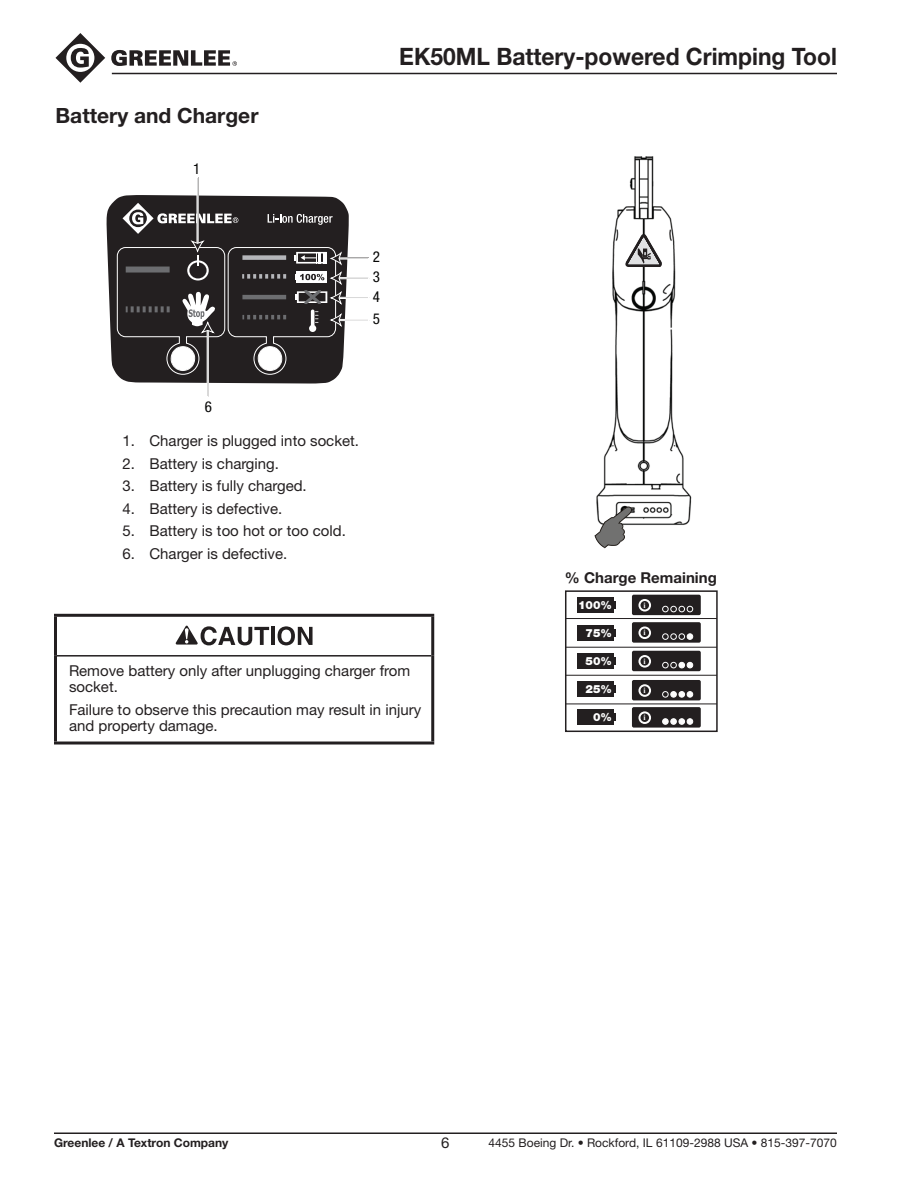
<style>
.page{position:relative;width:918px;height:1188px;background:#fff}
.page>*{position:absolute;margin:0;border:0;box-sizing:border-box;transform-origin:0 0}
.t1{font:700 24px "Helvetica Neue LT Std";color:#231f20;scale:.95 1}
.Subhead___Body_Copy{font:700 21px "Helvetica Neue LT Std";color:#231f20}
.Body_Copy_w__s{font:15px "Helvetica Neue LT Std";color:#231f20}
.Body_Copy{font:15px/16.5px "Helvetica Neue LT Std";color:#231f20}
.t2{font:700 15px "Helvetica Neue LT Std";color:#231f20}
.t3{font:condensed 15px/19.6px "Helvetica Neue LT Std";color:#050504;text-align:justify}
.t4{font:12px "Helvetica Neue LT Std";color:#231f20}
.t5{font:700 12px "Helvetica Neue LT Std";color:#231f20}
.t6{font:900 11.25px "Helvetica Neue LT Std";color:#fff}
.t7{font:700 7.8px "Times New Roman";color:#fcfcfc}
</style>
<div class="page">
<svg style="left:56px;top:33px;width:49px;height:50px"></svg>
<svg style="left:111px;top:50px;width:126px;height:16px"></svg>
<hr style="left:112px;top:73px;width:725px;height:1px;background:#231f20">
<hr style="left:54px;top:1132px;width:783px;height:2px;background:#231f20">
<img style="left:596px;top:156px;width:96px;height:369px">
<svg style="left:625px;top:234px;width:37px;height:33px"></svg>
<div style="left:632px;top:595px;width:69px;height:20px;background:#231f20;border-radius:2px"></div>
<svg style="left:679px;top:606px;width:14px;height:6px"></svg>
<svg style="left:670px;top:606px;width:7px;height:6px"></svg>
<svg style="left:662px;top:606px;width:7px;height:6px"></svg>
<svg style="left:638px;top:599px;width:13px;height:13px"></svg>
<div style="left:632px;top:622px;width:69px;height:21px;background:#231f20;border-radius:2px"></div>
<svg style="left:638px;top:626px;width:13px;height:13px"></svg>
<svg style="left:687px;top:633px;width:6px;height:7px"></svg>
<svg style="left:679px;top:633px;width:6px;height:7px"></svg>
<div style="left:670px;top:633px;width:7px;height:7px;background:#231f20;border:1px solid #fff;border-radius:50%"></div>
<div style="left:662px;top:633px;width:7px;height:7px;background:#231f20;border:1px solid #fff;border-radius:50%"></div>
<div style="left:632px;top:651px;width:69px;height:20px;background:#231f20;border-radius:2px"></div>
<svg style="left:638px;top:655px;width:13px;height:13px"></svg>
<svg style="left:679px;top:662px;width:14px;height:6px"></svg>
<svg style="left:670px;top:662px;width:7px;height:6px"></svg>
<svg style="left:662px;top:662px;width:7px;height:6px"></svg>
<div style="left:632px;top:680px;width:69px;height:20px;background:#231f20;border-radius:2px"></div>
<svg style="left:638px;top:684px;width:13px;height:13px"></svg>
<svg style="left:687px;top:691px;width:6px;height:7px"></svg>
<svg style="left:679px;top:691px;width:6px;height:7px"></svg>
<div style="left:670px;top:691px;width:7px;height:7px;background:#fcfcfc;border:1px solid #fff;border-radius:50%"></div>
<div style="left:662px;top:691px;width:7px;height:7px;background:#231f20;border:1px solid #fff;border-radius:50%"></div>
<div style="left:632px;top:707px;width:69px;height:21px;background:#231f20;border-radius:2px"></div>
<svg style="left:638px;top:711px;width:13px;height:13px"></svg>
<svg style="left:687px;top:718px;width:6px;height:7px"></svg>
<svg style="left:679px;top:718px;width:6px;height:7px"></svg>
<div style="left:670px;top:718px;width:7px;height:7px;background:#fcfcfc;border:1px solid #fff;border-radius:50%"></div>
<div style="left:662px;top:718px;width:7px;height:7px;background:#fcfcfc;border:1px solid #fff;border-radius:50%"></div>
<div style="left:577px;top:597px;width:36px;height:15px;background:#231f20"></div>
<svg style="left:613px;top:601px;width:3px;height:8px"></svg>
<div style="left:577px;top:625px;width:36px;height:15px;background:#231f20"></div>
<svg style="left:613px;top:629px;width:3px;height:8px"></svg>
<div style="left:577px;top:653px;width:36px;height:15px;background:#231f20"></div>
<svg style="left:613px;top:657px;width:3px;height:8px"></svg>
<div style="left:577px;top:681px;width:36px;height:15px;background:#231f20"></div>
<svg style="left:613px;top:685px;width:3px;height:8px"></svg>
<div style="left:577px;top:710px;width:36px;height:15px;background:#231f20"></div>
<svg style="left:613px;top:713px;width:3px;height:8px"></svg>
<div style="left:565px;top:590px;width:153px;height:142px;border:2px solid #231f20"></div>
<hr style="left:566px;top:704px;width:151px;height:1px;background:#231f20">
<hr style="left:566px;top:675px;width:151px;height:1px;background:#231f20">
<hr style="left:566px;top:647px;width:151px;height:1px;background:#231f20">
<hr style="left:566px;top:618px;width:151px;height:1px;background:#231f20">
<svg style="left:595px;top:506px;width:37px;height:42px"></svg>
<svg style="left:106px;top:195px;width:243px;height:189px;background:#4a4647"></svg>
<svg style="left:268px;top:214px;width:65px;height:11px"></svg>
<svg style="left:123px;top:203px;width:115px;height:31px;background:#555252"></svg>
<div style="left:197px;top:177px;width:1px;height:67px;border:1px solid #fff"></div>
<div style="left:207px;top:329px;width:2px;height:68px;border:1px solid #fff"></div>
<div style="left:338px;top:258px;width:31px;height:1px;border:1px solid #fff"></div>
<div style="left:338px;top:277px;width:31px;height:2px;border:1px solid #fff"></div>
<div style="left:338px;top:297px;width:31px;height:2px;border:1px solid #fff"></div>
<div style="left:338px;top:319px;width:31px;height:2px;border:1px solid #fff"></div>
<svg style="left:117px;top:240px;width:225px;height:135px;background:#403d3e"></svg>
<hr style="left:54px;top:614px;width:380px;height:3px;background:#231f20">
<hr style="left:54px;top:617px;width:3px;height:39px;background:#231f20">
<hr style="left:431px;top:617px;width:3px;height:39px;background:#231f20">
<hr style="left:54px;top:656px;width:3px;height:86px;background:#231f20">
<hr style="left:431px;top:656px;width:3px;height:86px;background:#231f20">
<hr style="left:54px;top:742px;width:380px;height:3px;background:#231f20">
<hr style="left:57px;top:655px;width:374px;height:2px;background:#231f20">
<hr style="left:271px;top:627px;width:4px;height:18px;background:#231f20">
<svg style="left:278px;top:626px;width:35px;height:19px"></svg>
<svg style="left:176px;top:626px;width:93px;height:19px"></svg>
<p class="Subhead___Body_Copy" style="left:56px;top:103px;width:205px">Battery and Charger</p>
<p class="t3" style="left:193px;top:159px;width:9px">1</p>
<h1 class="t1" style="left:399px;top:42px;width:462px">EK50ML Battery-powered Crimping Tool</h1>
<p class="t3" style="left:373px;top:247px;width:9px">2<br>3<br>4</p>
<p class="t3" style="left:373px;top:309px;width:9px">5</p>
<p class="t3" style="left:205px;top:397px;width:9px">6</p>
<p class="Body_Copy_w__s" style="left:122px;top:432px;width:238px">1. Charger is plugged into socket.</p>
<p class="Body_Copy_w__s" style="left:122px;top:454px;width:158px">2. Battery is charging.</p>
<p class="Body_Copy_w__s" style="left:122px;top:477px;width:186px">3. Battery is fully charged.</p>
<p class="Body_Copy_w__s" style="left:122px;top:499px;width:161px">4. Battery is defective.</p>
<p class="Body_Copy_w__s" style="left:122px;top:522px;width:225px">5. Battery is too hot or too cold.</p>
<p class="Body_Copy_w__s" style="left:122px;top:544px;width:166px">6. Charger is defective.</p>
<p class="t2" style="left:565px;top:568px;width:153px">% Charge Remaining</p>
<p class="Body_Copy" style="left:69px;top:662px;width:343px">Remove battery only after unplugging charger from socket.</p>
<p class="Body_Copy" style="left:69px;top:701px;width:354px">Failure to observe this precaution may result in injury and property damage.</p>
<p class="t6" style="left:578px;top:598px;width:36px">100%</p>
<p class="t6" style="left:586px;top:626px;width:28px">75%</p>
<p class="t6" style="left:586px;top:654px;width:28px">50%</p>
<p class="t6" style="left:586px;top:682px;width:28px">25%</p>
<p class="t6" style="left:593px;top:710px;width:20px">0%</p>
<p class="t7" style="left:644px;top:600px;width:4px">i</p>
<p class="t7" style="left:644px;top:627px;width:4px">i</p>
<p class="t7" style="left:644px;top:656px;width:4px">i</p>
<p class="t7" style="left:644px;top:685px;width:4px">i</p>
<p class="t7" style="left:644px;top:712px;width:4px">i</p>
<p class="t5" style="left:54px;top:1135px;width:176px">Greenlee / A Textron Company</p>
<p class="Body_Copy" style="left:441px;top:1135px;width:10px">6</p>
<p class="t4" style="left:489px;top:1136px;width:350px">4455 Boeing Dr. • Rockford, IL 61109-2988 USA • 815-397-7070</p>
</div>
